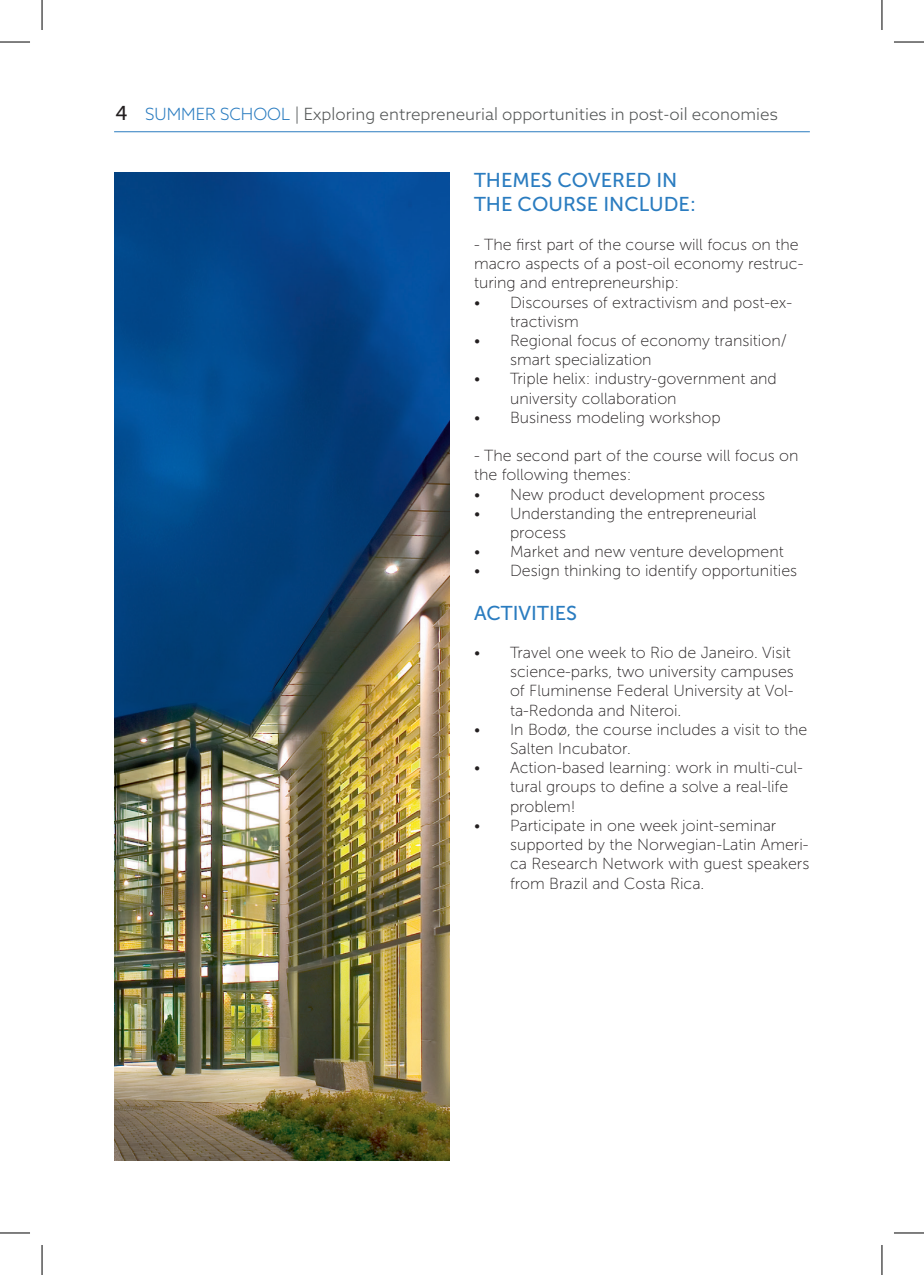
<style>
.page{position:relative;width:924px;height:1275px;background:#fff}
.page>*{position:absolute;margin:0;border:0;box-sizing:border-box;transform-origin:0 0}
.t1{font:20px/24px "Museo Sans 500";color:#2a7cc0}
.t2{font:300 16.8px "Azo Sans";color:#4f5252}
.t3{font:16px/19.2px "Museo Sans 100";color:#231f20}
.s1{font-family:"Museo Sans 500";font-weight:400;font-size:20px;color:#231f20}
.s2{color:#2a7cc0}
</style>
<div class="page">
<hr style="left:114px;top:131px;width:695px;height:1px;background:#2a7cc0">
<img style="left:114px;top:172px;width:336px;height:989px">
<hr style="left:0;top:42px;width:30px;height:1px;background:#000">
<hr style="left:893px;top:42px;width:30px;height:1px;background:#000">
<hr style="left:0;top:1232px;width:30px;height:1px;background:#000">
<hr style="left:893px;top:1232px;width:30px;height:1px;background:#000">
<hr style="left:42px;top:0;width:1px;height:30px;background:#000">
<hr style="left:42px;top:1245px;width:1px;height:30px;background:#000">
<hr style="left:881px;top:0;width:1px;height:30px;background:#000">
<hr style="left:881px;top:1245px;width:1px;height:30px;background:#000">
<p class="t2" style="left:115px;top:103px;width:663px"><span class="s1">4</span> <span class="s2">SUMMER SCHOOL</span> | Exploring entrepreneurial opportunities in post-oil economies</p>
<p class="t1" style="left:474px;top:169px;width:223px">THEMES COVERED IN<br>THE COURSE INCLUDE:</p>
<p class="t3" style="left:474px;top:235px;width:331px">- The first part of the course will focus on the macro aspects of a post-oil economy restruc&shy;turing and entrepreneurship:</p>
<p class="t3" style="left:510px;top:292px;width:283px;text-indent:-36px">• Discourses of extractivism and post-ex&shy;tractivism</p>
<p class="t3" style="left:510px;top:331px;width:278px;text-indent:-36px">• Regional focus of economy transition/ smart specialization</p>
<p class="t3" style="left:510px;top:369px;width:268px;text-indent:-36px">• Triple helix: industry-government and university collaboration</p>
<p class="t3" style="left:474px;top:408px;width:248px">• Business modeling workshop</p>
<p class="t3" style="left:474px;top:446px;width:326px">- The second part of the course will focus on the following themes:</p>
<p class="t3" style="left:474px;top:484px;width:292px">• New product development process</p>
<p class="t3" style="left:510px;top:504px;width:248px;text-indent:-36px">• Understanding the entrepreneurial process</p>
<p class="t3" style="left:474px;top:542px;width:311px">• Market and new venture development</p>
<p class="t3" style="left:474px;top:561px;width:324px">• Design thinking to identify opportunities</p>
<p class="t1" style="left:474px;top:601px;width:105px">ACTIVITIES</p>
<p class="t3" style="left:510px;top:643px;width:285px;text-indent:-36px">• Travel one week to Rio de Janeiro. Visit science-parks, two university campuses of Fluminense Federal University at Vol&shy;ta-Redonda and Niteroi.</p>
<p class="t3" style="left:510px;top:720px;width:298px;text-indent:-36px">• In Bodø, the course includes a visit to the<br>Salten Incubator.</p>
<p class="t3" style="left:510px;top:758px;width:294px;text-indent:-36px">• Action-based learning: work in multi-cul&shy;tural groups to define a solve a real-life problem!</p>
<p class="t3" style="left:510px;top:816px;width:301px;text-indent:-36px">• Participate in one week joint-seminar supported by the Norwegian-Latin Ameri&shy;ca Research Network with guest speakers from Brazil and Costa Rica.</p>
</div>
